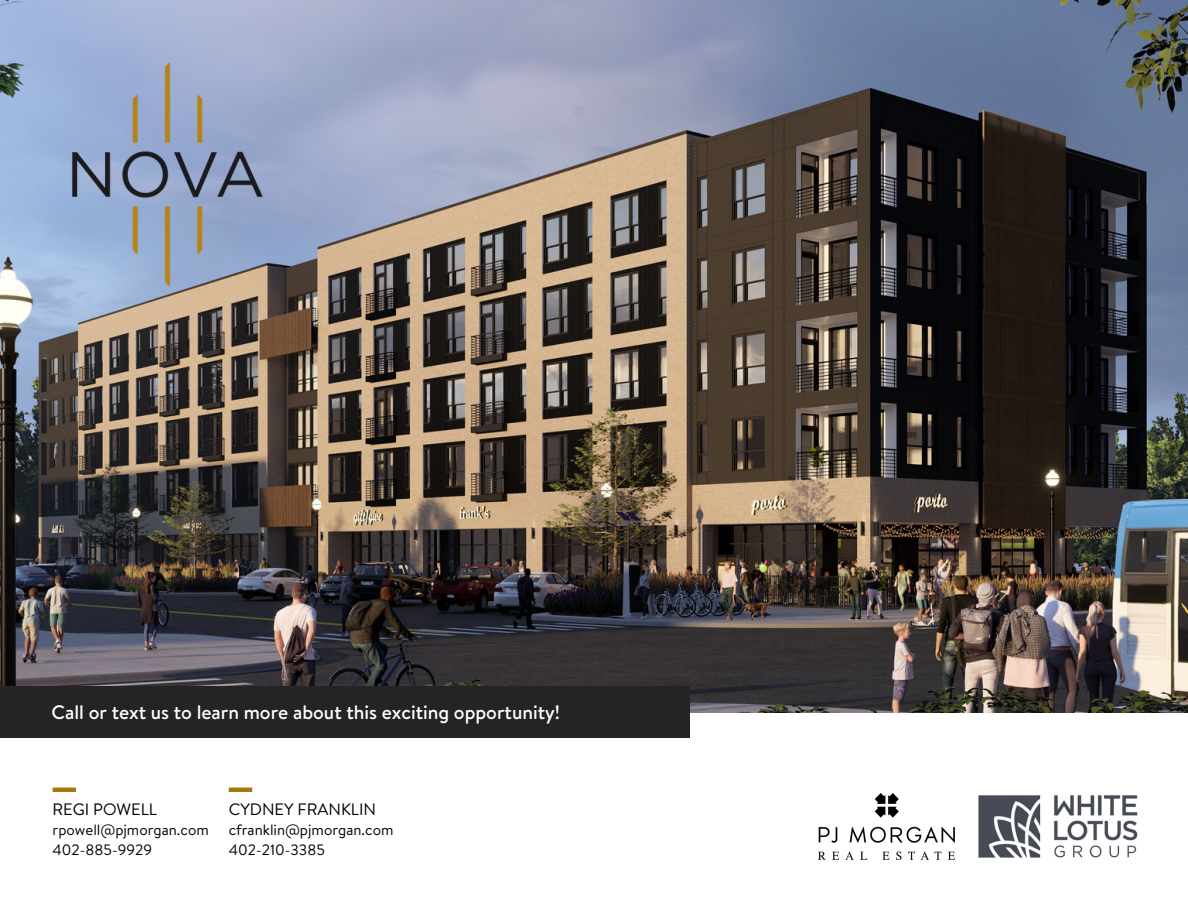
<style>
.page{position:relative;width:1188px;height:918px;background:#fff}
.page>*{position:absolute;margin:0;border:0;box-sizing:border-box;transform-origin:0 0}
.t1{font:500 19.5px "Brandon Text";color:#fff}
.t2{font:16.5px "Brandon Text";color:#000}
.t3{font:15px/20.2px "Brandon Text";color:#000}
</style>
<div class="page">
<img style="left:0;top:0;width:1188px;height:712px">
<div style="left:0;top:686px;width:690px;height:52px;background:#242426"></div>
<img style="left:978px;top:795px;width:160px;height:63px">
<img style="left:819px;top:794px;width:136px;height:65px">
<hr style="left:53px;top:788px;width:23px;height:4px;background:#a37910">
<hr style="left:229px;top:788px;width:23px;height:4px;background:#a37910">
<img style="left:47px;top:9px;width:334px;height:331px">
<p class="t1" style="left:52px;top:698px;width:510px">Call or text us to learn more about this exciting opportunity!</p>
<p class="t2" style="left:53px;top:797px;width:106px">REGI POWELL</p>
<p class="t3" style="left:53px;top:819px;width:158px">rpowell@pjmorgan.com<br>402-885-9929</p>
<p class="t2" style="left:229px;top:797px;width:149px">CYDNEY FRANKLIN</p>
<p class="t3" style="left:229px;top:819px;width:166px">cfranklin@pjmorgan.com<br>402-210-3385</p>
</div>
